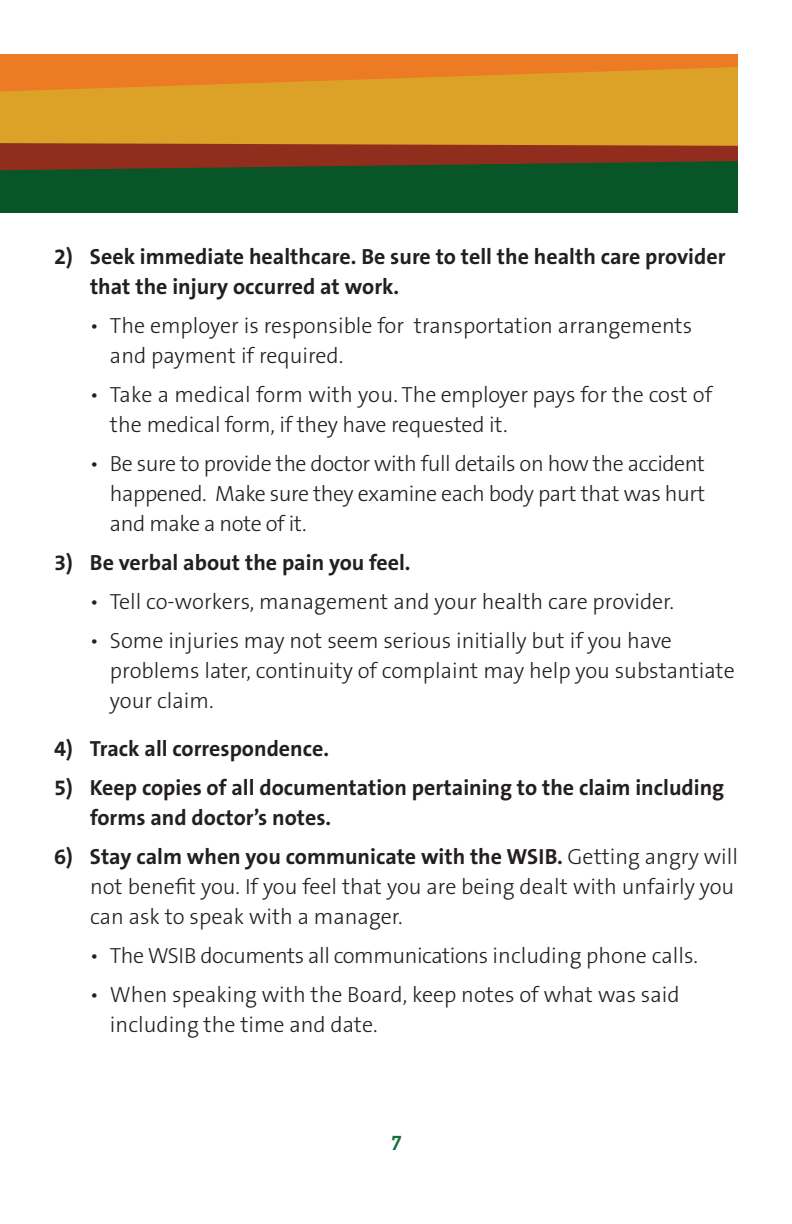
<style>
.page{position:relative;width:792px;height:1224px;background:#fff}
.page>*{position:absolute;margin:0;border:0;box-sizing:border-box;transform-origin:0 0}
.Bullets{font:300 22px/30px "The Sans B3";color:#231f20}
.Bullets-2{font:700 22px/30px "The Sans B7";color:#231f20}
.Last_Bullet{font:300 22px/30px "The Sans B3";color:#231f20}
.Bullets-3{font:300 22px "The Sans B3";letter-spacing:-.02em;color:#231f20}
.Sub_1{font:italic 700 20px "Memphis";color:#14713a}
.s1{font-family:"The Sans B7";font-weight:700}
</style>
<div class="page">
<div style="left:0;top:146px;width:738px;height:67px;background:#085527"></div>
<div style="left:0;top:54px;width:738px;height:67px;background:#ec7b23"></div>
<svg style="left:0;top:67px;width:738px;height:76px;fill:#dca127"></svg>
<svg style="left:0;top:143px;width:738px;height:27px;background:#7e391e"></svg>
<p class="Bullets-2" style="left:90px;top:243px;width:637px;text-indent:-36px">2) Seek immediate healthcare. Be sure to tell the health care provider that the injury occurred at work.</p>
<p class="Bullets" style="left:110px;top:312px;width:584px;text-indent:-20px">• The employer is responsible for transportation arrangements and payment if required.</p>
<p class="Bullets" style="left:110px;top:381px;width:604px;text-indent:-20px">• Take a medical form with you. The employer pays for the cost of the medical form, if they have requested it.</p>
<p class="Bullets" style="left:110px;top:450px;width:597px;text-align:justify;text-indent:-20px">• Be sure to provide the doctor with full details on how the accident happened. Make sure they examine each body part that was hurt and make a note of it.</p>
<p class="Bullets-2" style="left:54px;top:549px;width:358px">3) Be verbal about the pain you feel.</p>
<p class="Bullets" style="left:90px;top:588px;width:586px">• Tell co-workers, management and your health care provider.</p>
<p class="Last_Bullet" style="left:110px;top:627px;width:626px;text-indent:-20px">• Some injuries may not seem serious initially but if you have problems later, continuity of complaint may help you substantiate your claim.</p>
<p class="Bullets-2" style="left:54px;top:735px;width:277px">4) Track all correspondence.</p>
<p class="Bullets-2" style="left:90px;top:774px;width:636px;text-indent:-36px">5) Keep copies of all documentation pertaining to the claim including forms and doctor’s notes.</p>
<p class="Bullets" style="left:90px;top:843px;width:650px;text-indent:-36px"><span class="s1">6) Stay calm when you communicate with the WSIB.</span> Getting angry will not benefit you. If you feel that you are being dealt with unfairly you can ask to speak with a manager.</p>
<p class="Bullets-3" style="left:90px;top:945px;width:610px">• The WSIB documents all communications including phone calls.</p>
<p class="Last_Bullet" style="left:110px;top:981px;width:571px;text-indent:-20px">• When speaking with the Board, keep notes of what was said including the time and date.</p>
<p class="Sub_1" style="left:391px;top:1130px;width:11px">7</p>
</div>
